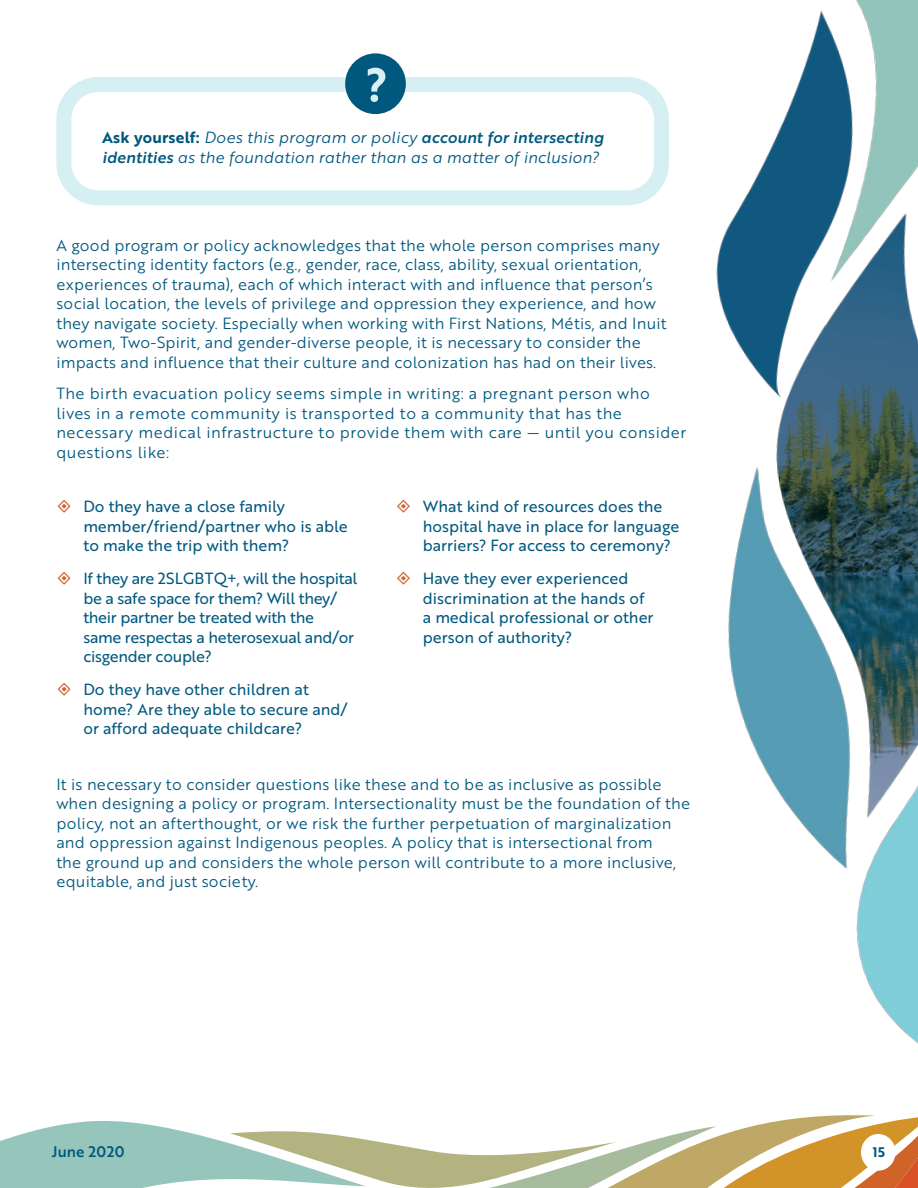
<style>
.page{position:relative;width:918px;height:1188px;background:#fff}
.page>*{position:absolute;margin:0;border:0;box-sizing:border-box;transform-origin:0 0}
.t1{font:15.75px/19.5px "Brother 1816 Book";letter-spacing:.01em;color:#00587f}
.t2{font:15.75px/19.5px "Brother 1816 Regular";color:#00587f}
.t3{font:15.75px/19.5px "Brother 1816 Book";letter-spacing:.03em;color:#00587f}
.t4{font:15.75px/19.5px "Brother 1816 Regular";letter-spacing:-.02em;color:#00587f}
.t5{font:15.75px/19.5px "Brother 1816 Book Italic";letter-spacing:.01em;color:#00587f}
.t6{font:15px "Brother 1816 Medium";letter-spacing:.01em;color:#00587f}
.t7{font:13.5px "Brother 1816 Bold";color:#00587f}
.s1{font-family:"Brother 1816 Bold"}
.s2{font-family:"Brother 1816 Medium Italic"}
.s3{color:#015880}
</style>
<div class="page">
<svg style="left:0;top:1116px;width:918px;height:72px"></svg>
<div style="left:861px;top:1134px;width:35px;height:37px;background:#fff;border-radius:50%"></div>
<div style="left:56px;top:77px;width:613px;height:128px;border:15px solid #80d0db;border-radius:34px"></div>
<div style="left:345px;top:53px;width:61px;height:61px;background:#00587f;border-radius:50%"></div>
<svg style="left:368px;top:68px;width:17px;height:34px"></svg>
<img style="left:716px;top:0;width:202px;height:1044px">
<p class="t5" style="left:102px;top:127px;width:503px"><span class="s1">Ask yourself:</span> Does this program or policy <span class="s2">account for intersecting identities</span> as the foundation rather than as a matter of inclusion?</p>
<p class="t1" style="left:56px;top:235px;width:612px">A good program or policy acknowledges that the whole person comprises many intersecting identity factors (e.g., gender, race, class, ability, sexual orientation, experiences of trauma), each of which interact with and influence that person’s social location, the levels of privilege and oppression they experience, and how they navigate society. Especially when working with First Nations, Métis, and Inuit women, Two-Spirit, and <span class="s3">gender-diverse</span> people, it is necessary to consider the impacts and influence that their culture and colonization has had on their lives.</p>
<p class="t3" style="left:56px;top:383px;width:631px">The birth evacuation policy seems simple in writing: a pregnant person who lives in a remote community is transported to a community that has the necessary medical infrastructure to provide them with care — until you consider questions like:</p>
<p class="t2" style="left:83px;top:496px;width:266px">Do they have a close family member/friend/partner who is able to make the trip with them?</p>
<p class="t4" style="left:83px;top:568px;width:276px">If they are 2SLGBTQ+, will the hospital be a safe space for them? Will they/ their partner be treated with the<br>same respectas a heterosexual and/or cisgender couple?</p>
<p class="t2" style="left:83px;top:679px;width:266px">Do they have other children at home? Are they able to secure and/ or afford adequate childcare?</p>
<p class="t2" style="left:423px;top:496px;width:258px">What kind of resources does the hospital have in place for language barriers? For access to ceremony?</p>
<p class="t2" style="left:423px;top:568px;width:232px">Have they ever experienced discrimination at the hands of a medical professional or other person of authority?</p>
<p class="t1" style="left:56px;top:774px;width:635px">It is necessary to consider questions like these and to be as inclusive as possible when designing a policy or program. Intersectionality must be the foundation of the policy, not an afterthought, or we risk the further perpetuation of marginalization and oppression against Indigenous peoples. A policy that is intersectional from<br>the ground up and considers the whole person will contribute to a more inclusive, equitable, and just society.</p>
<p class="t6" style="left:52px;top:1141px;width:74px">June 2020</p>
<p class="t7" style="left:873px;top:1142px;width:14px">15</p>
</div>
